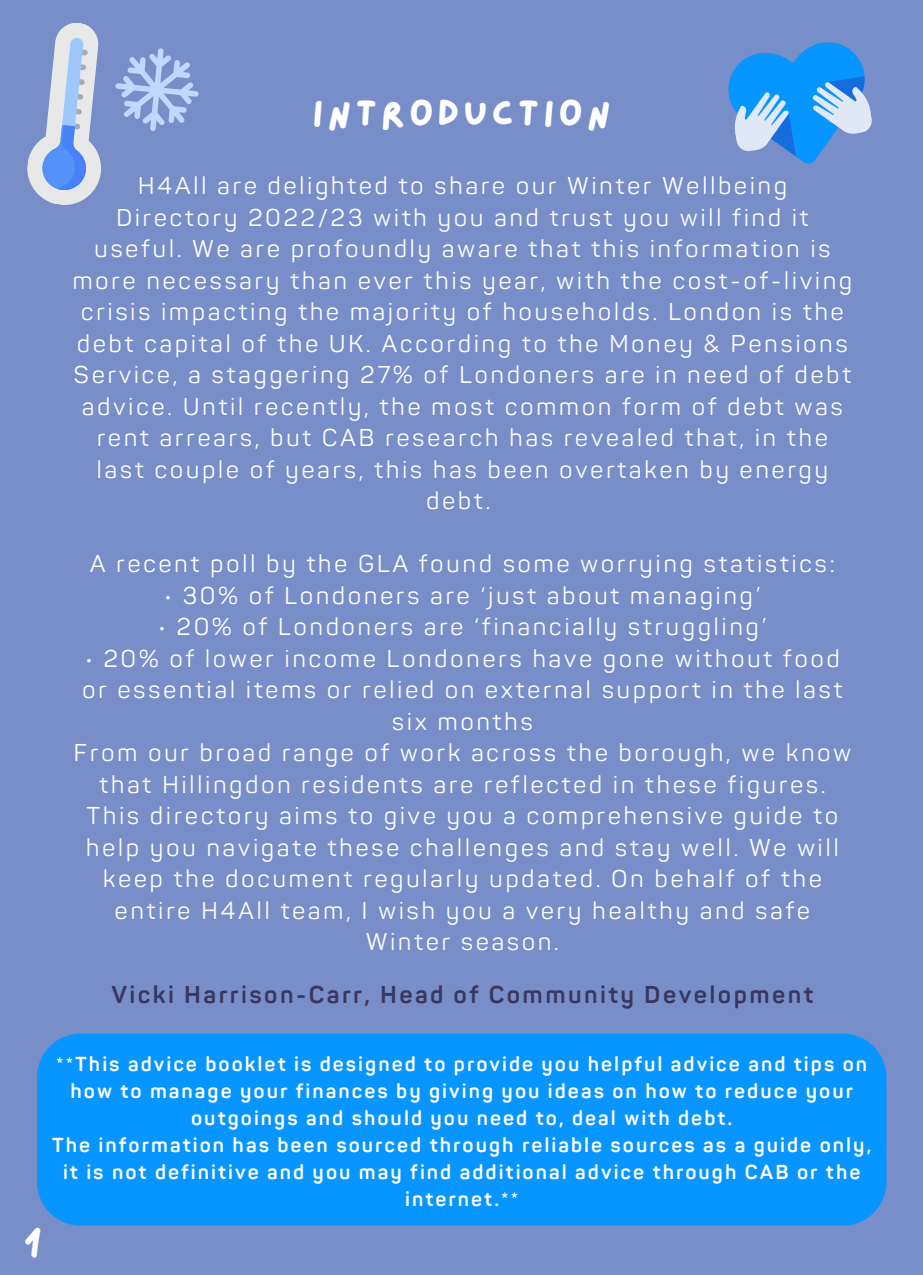
<style>
.page{position:relative;width:923px;height:1275px;background:#fff}
.page>*{position:absolute;margin:0;border:0;box-sizing:border-box;transform-origin:0 0}
.t1{font:38px "Lazydog";letter-spacing:.1em;color:#fff}
.t2{font:35.8px "Lazydog";color:#fff}
.t3{font:24px/31.6px "Panton";letter-spacing:.1em;color:#fff;text-align:center}
.t4{font:700 24px "Panton";letter-spacing:.1em;color:#3b365f}
.t5{font:700 20px/27px "Panton";letter-spacing:.1em;color:#fff;text-align:center}
</style>
<div class="page">
<div style="left:0;top:0;width:922px;height:1275px;background:#778ec9"></div>
<div style="left:37px;top:1034px;width:849px;height:192px;background:#0795ff"></div>
<svg style="left:27px;top:23px;width:172px;height:182px"></svg>
<svg style="left:728px;top:42px;width:144px;height:122px"></svg>
<h1 class="t1" style="left:312px;top:95px;width:300px">INTRODUCTION</h1>
<p class="t3" style="left:72px;top:171px;width:781px">H4All are delighted to share our Winter Wellbeing<br>Directory 2022/23 with you and trust you will find it useful. We are profoundly aware that this information is more necessary than ever this year, with the cost-of-living crisis impacting the majority of households. London is the debt capital of the UK. According to the Money &amp; Pensions Service, a staggering 27% of Londoners are in need of debt advice. Until recently, the most common form of debt was rent arrears, but CAB research has revealed that, in the last couple of years, this has been overtaken by energy debt.</p>
<p class="t3" style="left:90px;top:549px;width:747px">A recent poll by the GLA found some worrying statistics:</p>
<p class="t3" style="left:164px;top:581px;width:598px">• 30% of Londoners are ‘just about managing’</p>
<p class="t3" style="left:158px;top:612px;width:610px">• 20% of Londoners are ‘financially struggling’</p>
<p class="t3" style="left:74px;top:644px;width:779px">• 20% of lower income Londoners have gone without food or essential items or relied on external support in the last six months<br>From our broad range of work across the borough, we know that Hillingdon residents are reflected in these figures.<br>This directory aims to give you a comprehensive guide to help you navigate these challenges and stay well. We will keep the document regularly updated. On behalf of the entire H4All team, I wish you a very healthy and safe Winter season.</p>
<p class="t4" style="left:111px;top:980px;width:703px">Vicki Harrison-Carr, Head of Community Development</p>
<h2 class="t2" style="left:23px;top:1227px;width:20px">1</h2>
<p class="t5" style="left:52px;top:1051px;width:820px">**This advice booklet is designed to provide you helpful advice and tips on how to manage your finances by giving you ideas on how to reduce your outgoings and should you need to, deal with debt.<br>The information has been sourced through reliable sources as a guide only, it is not definitive and you may find additional advice through CAB or the internet.**</p>
</div>
